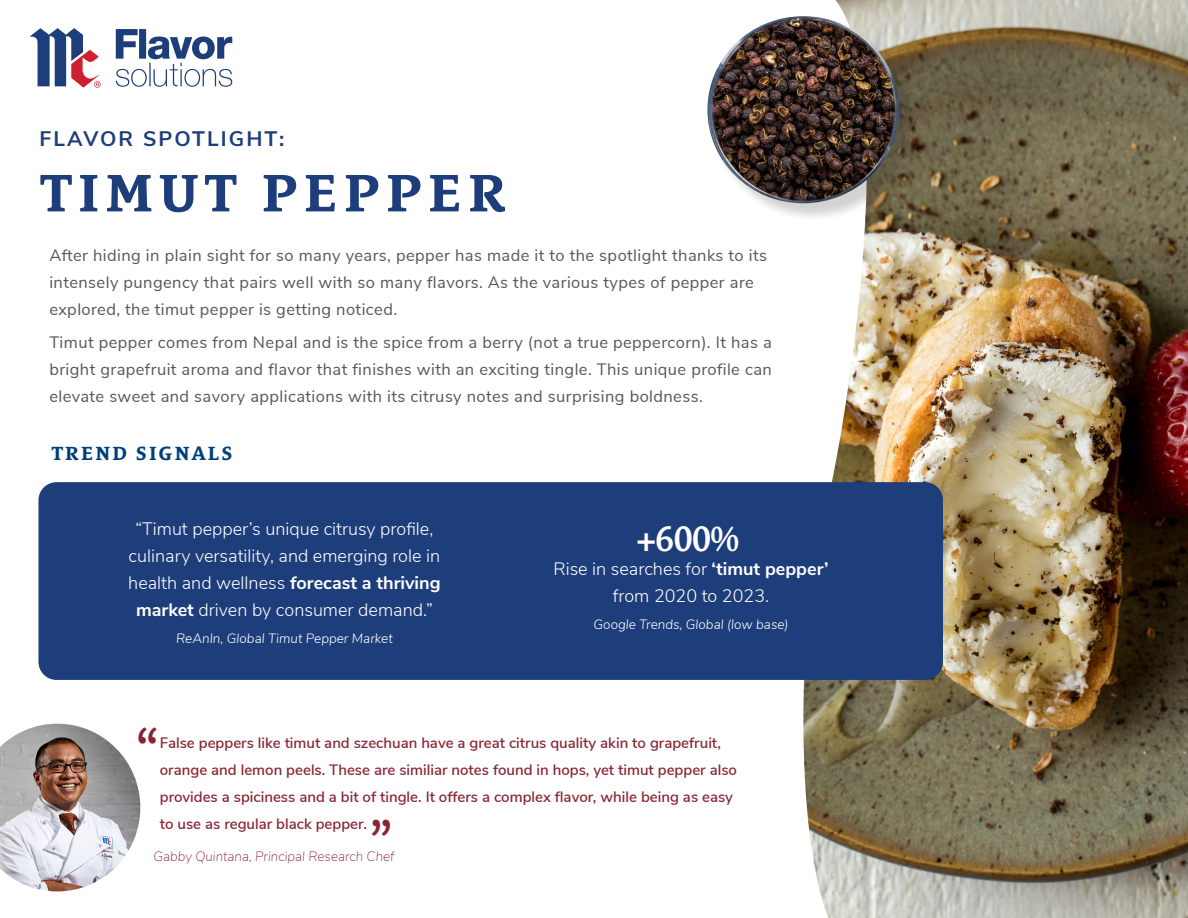
<style>
.page{position:relative;width:1188px;height:918px;background:#fff}
.page>*{position:absolute;margin:0;border:0;box-sizing:border-box;transform-origin:0 0}
.t1{font:700 54px "Le Monde Courrier Std";letter-spacing:.1em;color:#1d3d7b}
.t2{font:700 45px "Le Monde Courrier Std";color:#882534}
.t3{font:600 36px "Le Monde Courrier Std";color:#fff}
.t4{font:700 21px "Nunito Sans";letter-spacing:.1em;color:#1d3d7b}
.t5{font:700 19.5px "Le Monde Courrier Std";letter-spacing:.1em;color:#004079}
.t6{font:300 18px/27px "Nunito Sans";color:#fff;text-align:center}
.t7{font:16.5px/27px "Nunito Sans";letter-spacing:.025em;color:#54585a}
.t8{font:600 15px/27px "Nunito Sans";color:#882534}
.t9{font:italic 300 13.5px "Nunito Sans";color:#fff}
.t10{font:italic 200 13.5px "Nunito Sans";color:#882534}
.s1{font-weight:700}
</style>
<div class="page">
<img style="left:803px;top:0;width:385px;height:918px">
<svg style="left:116px;top:29px;width:116px;height:58px"></svg>
<svg style="left:29px;top:28px;width:72px;height:60px"></svg>
<div style="left:38px;top:482px;width:905px;height:198px;background:#1d3d7b;border-radius:18px"></div>
<div style="left:710px;top:18px;width:208px;height:204px;background:#231f20;opacity:.2"></div>
<img style="left:707px;top:16px;width:192px;height:187px">
<img style="left:0;top:724px;width:140px;height:167px">
<p class="t4" style="left:40px;top:124px;width:246px">FLAVOR SPOTLIGHT:</p>
<p class="t1" style="left:40px;top:161px;width:468px">TIMUT PEPPER</p>
<p class="t7" style="left:49px;top:240px;width:719px">After hiding in plain sight for so many years, pepper has made it to the spotlight thanks to its intensely pungency that pairs well with so many flavors. As the various types of pepper are explored, the timut pepper is getting noticed.</p>
<p class="t7" style="left:49px;top:328px;width:724px;text-align:justify">Timut pepper comes from Nepal and is the spice from a berry (not a true peppercorn). It has a bright grapefruit aroma and flavor that finishes with an exciting tingle. This unique profile can elevate sweet and savory applications with its citrusy notes and surprising boldness.</p>
<p class="t5" style="left:51px;top:442px;width:183px">TREND SIGNALS</p>
<p class="t6" style="left:128px;top:514px;width:314px">“Timut pepper’s unique citrusy profile, culinary versatility, and emerging role in health and wellness <span class="s1">forecast a thriving market</span> driven by consumer demand.”</p>
<p class="t9" style="left:176px;top:628px;width:218px">ReAnIn, Global Timut Pepper Market</p>
<p class="t3" style="left:637px;top:518px;width:103px">+600%</p>
<p class="t6" style="left:553px;top:554px;width:277px">Rise in searches for <span class="s1">‘timut pepper’ </span>from 2020 to 2023.</p>
<p class="t9" style="left:594px;top:615px;width:196px">Google Trends, Global (low base)</p>
<p class="t2" style="left:137px;top:719px;width:23px">“</p>
<p class="t8" style="left:160px;top:729px;width:579px">False peppers like timut and szechuan have a great citrus quality akin to grapefruit, orange and lemon peels. These are similiar notes found in hops, yet timut pepper also provides a spiciness and a bit of tingle. It offers a complex flavor, while being as easy to use as regular black pepper.</p>
<p class="t10" style="left:153px;top:847px;width:242px">Gabby Quintana, Principal Research Chef</p>
<p class="t2" style="left:370px;top:811px;width:23px">”</p>
</div>
